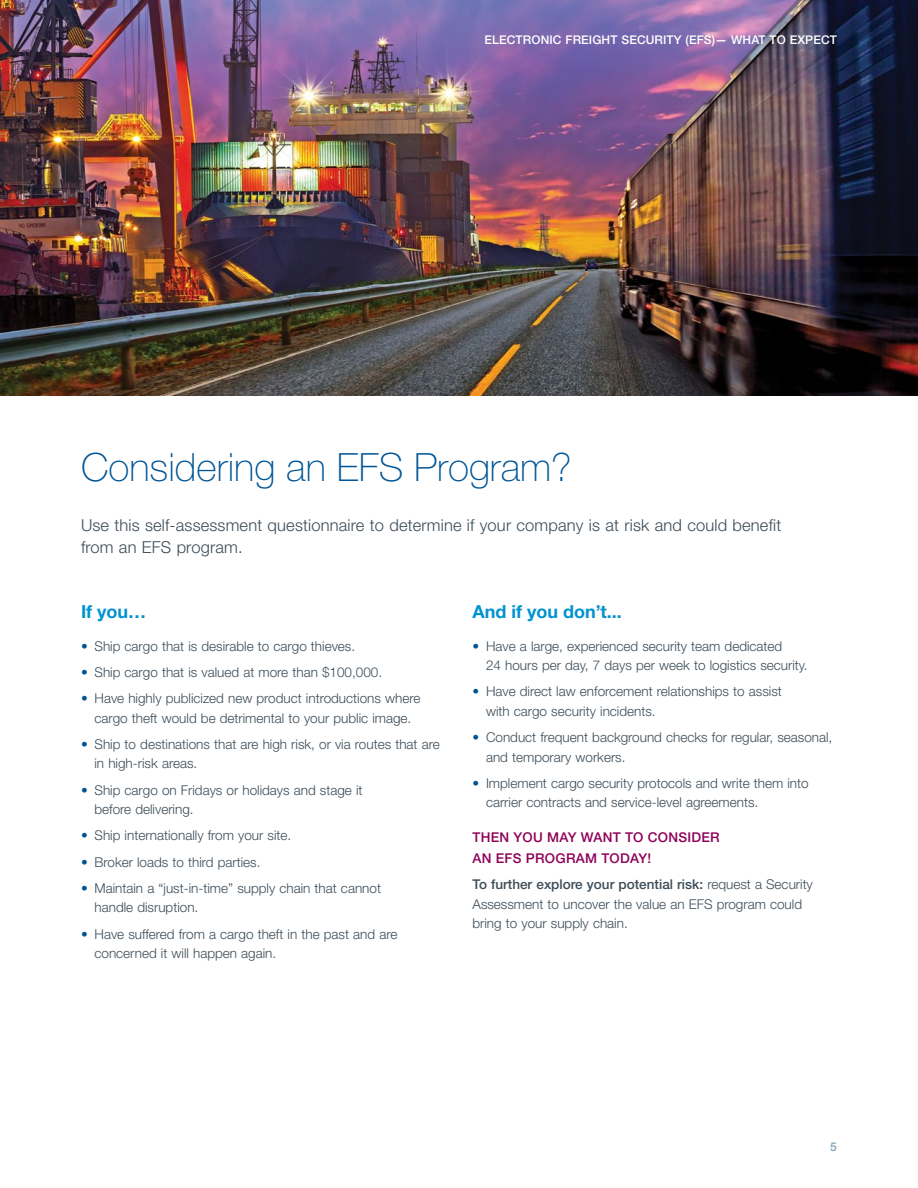
<style>
.page{position:relative;width:918px;height:1188px;background:#fff}
.page>*{position:absolute;margin:0;border:0;box-sizing:border-box;transform-origin:0 0}
.t1{font:100 39px "Helvetica Neue LT Std";color:#005596}
.t2{font:700 18px "Helvetica Neue LT Std";color:#0093d0}
.t3{font:300 16.5px/22.5px "Helvetica Neue LT Std";letter-spacing:.01em;color:#3c4c58}
.t4{font:300 13.5px/19.5px "Helvetica Neue LT Std";color:#3c4c58}
.t5{font:500 13.5px/21px "Helvetica Neue LT Std";letter-spacing:.02em;color:#8e0058}
.t6{font:500 12px "Helvetica Neue LT Std";letter-spacing:.01em;color:#fff}
.t7{font:500 12px "Helvetica Neue LT Std";color:#80a1b6}
.s1{font-weight:400;color:#005596}
.s2{font-weight:500}
</style>
<div class="page">
<img style="left:0;top:0;width:918px;height:396px">
<p class="t6" style="left:484px;top:33px;width:354px">ELECTRONIC FREIGHT SECURITY (EFS)— WHAT TO EXPECT</p>
<h1 class="t1" style="left:81px;top:445px;width:492px">Considering an EFS Program?</h1>
<p class="t3" style="left:81px;top:513px;width:702px">Use this self-assessment questionnaire to determine if your company is at risk and could benefit from an EFS program.</p>
<h2 class="t2" style="left:81px;top:600px;width:67px">If you…</h2>
<p class="t4" style="left:81px;top:636px;width:276px"><span class="s1">•</span> Ship cargo that is desirable to cargo thieves.</p>
<p class="t4" style="left:81px;top:662px;width:303px"><span class="s1">•</span> Ship cargo that is valued at more than $100,000.</p>
<p class="t4" style="left:81px;top:688px;width:341px;text-align:center"><span class="s1">•</span> Have highly publicized new product introductions where cargo theft would be detrimental to your public image.</p>
<p class="t4" style="left:94px;top:734px;width:347px;text-indent:-14px"><span class="s1">•</span> Ship to destinations that are high risk, or via routes that are in high-risk areas.</p>
<p class="t4" style="left:94px;top:780px;width:270px;text-indent:-14px"><span class="s1">•</span> Ship cargo on Fridays or holidays and stage it before delivering.</p>
<p class="t4" style="left:81px;top:825px;width:212px"><span class="s1">•</span> Ship internationally from your site.</p>
<p class="t4" style="left:81px;top:852px;width:181px"><span class="s1">•</span> Broker loads to third parties.</p>
<p class="t4" style="left:94px;top:878px;width:288px;text-indent:-14px"><span class="s1">•</span> Maintain a “just-in-time” supply chain that cannot handle disruption.</p>
<p class="t4" style="left:94px;top:924px;width:304px;text-indent:-14px"><span class="s1">•</span> Have suffered from a cargo theft in the past and are concerned it will happen again.</p>
<h2 class="t2" style="left:472px;top:600px;width:151px">And if you don’t...</h2>
<p class="t4" style="left:486px;top:636px;width:323px;text-indent:-14px"><span class="s1">•</span> Have a large, experienced security team dedicated<br>24 hours per day, 7 days per week to logistics security.</p>
<p class="t4" style="left:486px;top:681px;width:297px;text-indent:-14px"><span class="s1">•</span> Have direct law enforcement relationships to assist with cargo security incidents.</p>
<p class="t4" style="left:486px;top:727px;width:348px;text-indent:-14px"><span class="s1">•</span> Conduct frequent background checks for regular, seasonal, and temporary workers.</p>
<p class="t4" style="left:486px;top:773px;width:324px;text-indent:-14px"><span class="s1">•</span> Implement cargo security protocols and write them into carrier contracts and service-level agreements.</p>
<p class="t5" style="left:472px;top:826px;width:249px">THEN YOU MAY WANT TO CONSIDER<br>AN EFS PROGRAM TODAY!</p>
<p class="t4" style="left:472px;top:874px;width:342px"><span class="s2">To further explore your potential risk:</span> request a Security<br>Assessment to uncover the value an EFS program could bring to your supply chain.</p>
<p class="t7" style="left:830px;top:1140px;width:8px">5</p>
</div>
